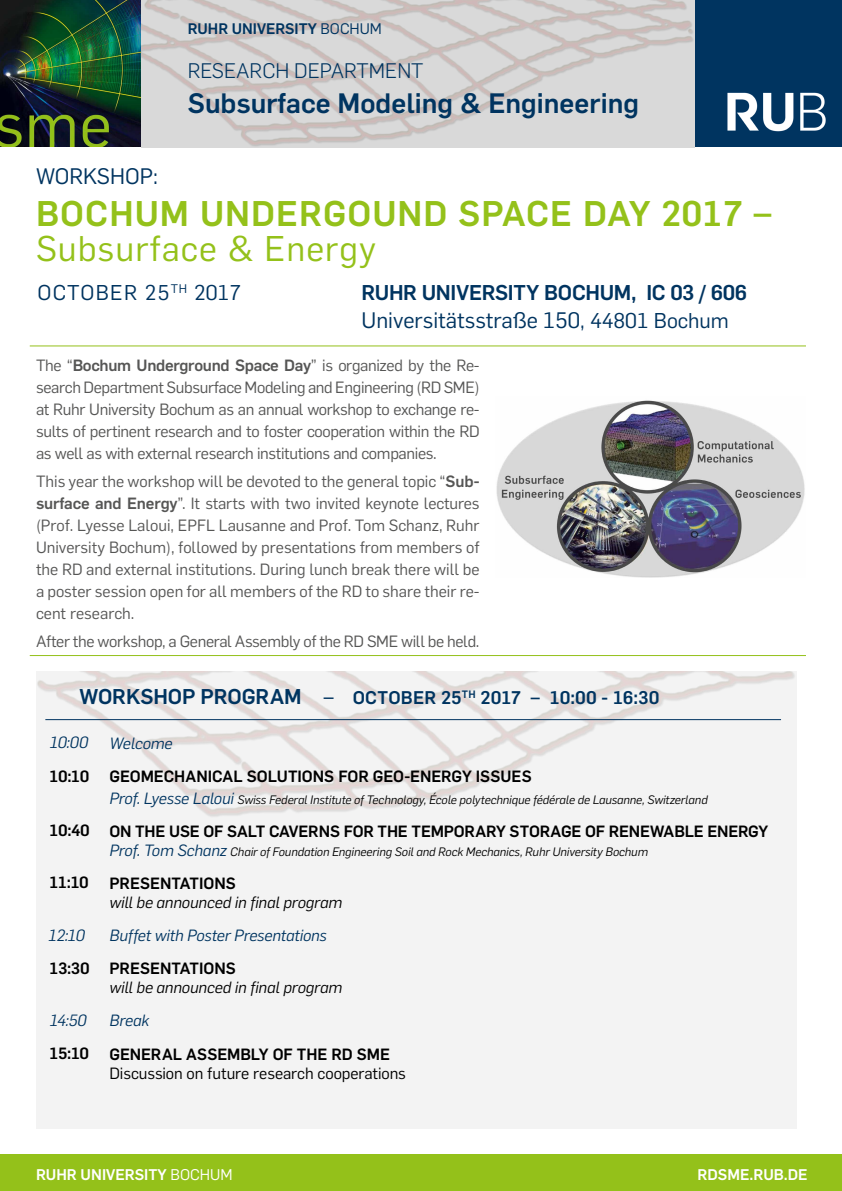
<style>
.page{position:relative;width:842px;height:1191px;background:#fff}
.page>*{position:absolute;margin:0;border:0;box-sizing:border-box;transform-origin:0 0}
.t1{font:700 35px "Rub Flama";letter-spacing:.03em;color:#94c11a}
.t2{font:35px "Rub Flama";letter-spacing:.03em;color:#94c11a}
.t3{font:700 27.5px "Rub Flama";color:#003460}
.t4{font:22px "Rub Flama";color:#003460}
.t5{font:700 21px "Rub Flama";letter-spacing:-.015em;color:#003460}
.t6{font:21px "Rub Flama";letter-spacing:.05em;color:#003460}
.t7{font:300 20.7px "Rub Flama";color:#003460}
.t8{font:700 18px "Rub Flama";letter-spacing:.01em;color:#003460}
.t9{font:16px/22px "Rub Flama";letter-spacing:-.02em;color:#565655;text-align:justify}
.t10{font:700 16px "Rub Flama";letter-spacing:-.005em;color:#000}
.t11{font:italic 16px "Rub Flama";letter-spacing:-.005em;color:#000}
.t12{font:italic 16px "Rub Flama";letter-spacing:-.015em;color:#003460}
.t13{font:16px "Rub Flama";letter-spacing:-.005em;color:#000}
.t14{font:700 15.2px "Rub Flama";color:#fff}
.t15{font:700 15px "Rub Flama";color:#003460}
.t16{font:italic 12px "Rub Flama";letter-spacing:-.005em;color:#000}
.s1{font-weight:400}
.s2{font-size:21px}
.s3{font-weight:700}
.s4{font-family:"Tahoma";font-weight:400}
.s5{font-size:16px;color:#003460}
</style>
<div class="page">
<div style="left:36px;top:671px;width:761px;height:457px;background:#f3f3f3"></div>
<div style="left:0;top:1155px;width:842px;height:36px;background:#94c11a"></div>
<img style="left:0;top:0;width:842px;height:147px">
<img style="left:496px;top:400px;width:309px;height:177px">
<hr style="left:30px;top:345px;width:776px;height:1px;background:#94c11a">
<hr style="left:30px;top:655px;width:776px;height:1px;background:#94c11a">
<hr style="left:45px;top:719px;width:736px;height:1px;background:#003460">
<p class="t15" style="left:188px;top:18px;width:196px">RUHR UNIVERSITY <span class="s1">BOCHUM</span></p>
<p class="t7" style="left:188px;top:57px;width:237px">RESEARCH DEPARTMENT</p>
<h3 class="t4" style="left:36px;top:161px;width:123px">WORKSHOP:</h3>
<h2 class="t3" style="left:188px;top:84px;width:453px">Subsurface Modeling &amp; Engineering</h2>
<h1 class="t1" style="left:36px;top:188px;width:737px">BOCHUM UNDERGOUND SPACE DAY 2017 –</h1>
<h1 class="t2" style="left:36px;top:224px;width:341px">Subsurface &amp; Energy</h1>
<h3 class="t6" style="left:38px;top:278px;width:205px">OCTOBER 25<sup>TH</sup> 2017</h3>
<h3 class="t5" style="left:362px;top:277px;width:387px">RUHR UNIVERSITY BOCHUM, IC 03 / 606</h3>
<h3 class="t4" style="left:362px;top:305px;width:369px">Universitätsstraße 150<span class="s2">, 44801 Bochum</span></h3>
<p class="t9" style="left:36px;top:353px;width:445px">The “<span class="s3">Bochum Underground Space Day</span>” is organized by the Re&shy;search Department Subsurface Modeling and Engineering (RD SME) at Ruhr University Bochum as an annual workshop to exchange re&shy;sults of pertinent research and to foster cooperation within the RD as well as with external research institutions and companies.</p>
<p class="t9" style="left:36px;top:469px;width:445px">This year the workshop will be devoted to the general topic “<span class="s3">Sub&shy;surface and Energy</span>”. It starts with two invited keynote lectures (Prof. Lyesse Laloui, EPFL Lausanne and Prof. Tom Schanz, Ruhr University Bochum), followed by presentations from members of the RD and external institutions. During lunch break there will be a poster session open for all members of the RD to share their re&shy;cent research.</p>
<p class="t9" style="left:36px;top:629px;width:445px">After the workshop, a General Assembly of the RD SME will be held.</p>
<p class="t8" style="left:79px;top:684px;width:581px"><span class="s2">WORKSHOP PROGRAM</span> <span class="s4">–</span> OCTOBER 25<sup>TH</sup> 2017 – 10:00 - 16:30</p>
<p class="t12" style="left:50px;top:731px;width:40px">10:00</p>
<p class="t10" style="left:50px;top:764px;width:41px">10:10</p>
<p class="t10" style="left:50px;top:819px;width:41px">10:40</p>
<p class="t10" style="left:50px;top:870px;width:40px">11:10</p>
<p class="t12" style="left:48px;top:924px;width:38px">12:10</p>
<p class="t10" style="left:50px;top:956px;width:41px">13:30</p>
<p class="t12" style="left:50px;top:1009px;width:38px">14:50</p>
<p class="t10" style="left:50px;top:1041px;width:41px">15:10</p>
<p class="t12" style="left:109px;top:732px;width:65px">Welcome</p>
<p class="t10" style="left:109px;top:764px;width:424px">GEOMECHANICAL SOLUTIONS FOR GEO-ENERGY ISSUES</p>
<p class="t16" style="left:109px;top:791px;width:600px"><span class="s5">Prof. Lyesse Laloui</span> Swiss Federal Institute of Technology, École polytechnique fédérale de Lausanne, Switzerland</p>
<p class="t10" style="left:109px;top:819px;width:660px">ON THE USE OF SALT CAVERNS FOR THE TEMPORARY STORAGE OF RENEWABLE ENERGY</p>
<p class="t16" style="left:109px;top:843px;width:540px"><span class="s5">Prof. Tom Schanz</span> Chair of Foundation Engineering Soil and Rock Mechanics, Ruhr University Bochum</p>
<p class="t10" style="left:109px;top:871px;width:128px">PRESENTATIONS</p>
<p class="t11" style="left:109px;top:891px;width:234px">will be announced in final program</p>
<p class="t12" style="left:109px;top:924px;width:219px">Buffet with Poster Presentations</p>
<p class="t10" style="left:109px;top:957px;width:128px">PRESENTATIONS</p>
<p class="t11" style="left:109px;top:976px;width:234px">will be announced in final program</p>
<p class="t12" style="left:109px;top:1010px;width:41px">Break</p>
<p class="t10" style="left:109px;top:1042px;width:282px">GENERAL ASSEMBLY OF THE RD SME</p>
<p class="t13" style="left:109px;top:1062px;width:298px">Discussion on future research cooperations</p>
<p class="t14" style="left:36px;top:1163px;width:198px">RUHR UNIVERSITY <span class="s1">BOCHUM</span></p>
<p class="t14" style="left:697px;top:1163px;width:112px">RDSME.RUB.DE</p>
</div>
